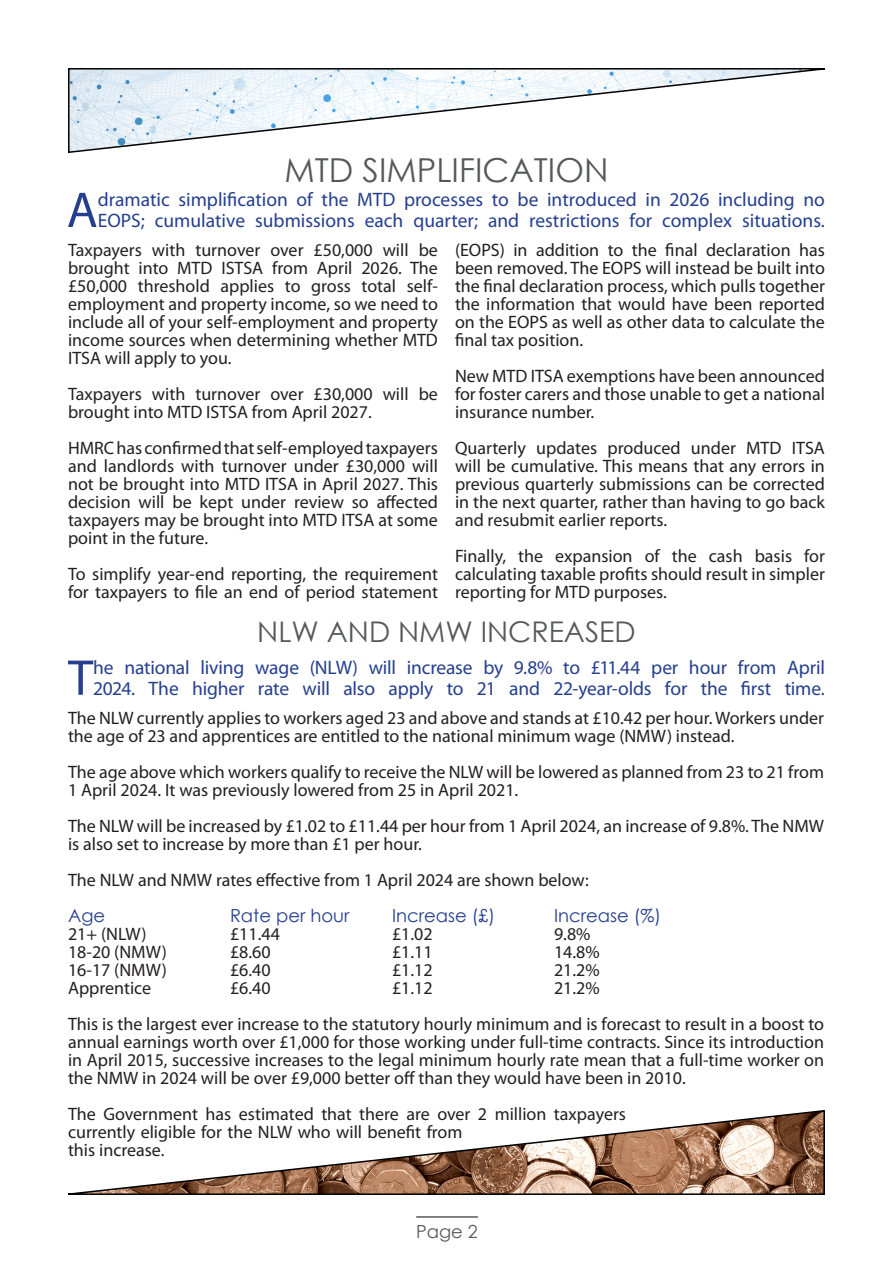
<style>
.page{position:relative;width:893px;height:1263px;background:#fff}
.page>*{position:absolute;margin:0;border:0;box-sizing:border-box;transform-origin:0 0}
.t1{font:50.7px "Myriad Pro";color:#253f8e}
.t2{font:33px "Century Gothic";color:#57585a}
.t3{font:28.5px "Century Gothic";color:#57585a}
.t4{font:19.5px/21px "Myriad Pro";color:#253f8e}
.t5{font:18px/18px "Myriad Pro";color:#231f20;text-align:justify}
.t6{font:18px "Century Gothic";color:#253f8e}
.t7{font:18px "Century Gothic";color:#57585a}
</style>
<div class="page">
<hr style="left:416px;top:1216px;width:62px;height:2px;background:#57585a">
<svg style="left:68px;top:68px;width:757px;height:85px"></svg>
<svg style="left:68px;top:1110px;width:757px;height:85px"></svg>
<p class="t2" style="left:285px;top:147px;width:325px">MTD SIMPLIFICATION</p>
<p class="t1" style="left:67px;top:179px;width:33px">A</p>
<p class="t4" style="left:98px;top:189px;width:729px">dramatic simplification of the MTD processes to be introduced in 2026 including no<br>EOPS; cumulative submissions each quarter; and restrictions for complex situations.</p>
<p class="t5" style="left:68px;top:241px;width:371px">Taxpayers with turnover over £50,000 will be brought into MTD ISTSA from April 2026. The £50,000 threshold applies to gross total self&shy;employment and property income, so we need to include all of your self-employment and property income sources when determining whether MTD ITSA will apply to you.</p>
<p class="t5" style="left:68px;top:385px;width:371px">Taxpayers with turnover over £30,000 will be brought into MTD ISTSA from April 2027.</p>
<p class="t5" style="left:68px;top:439px;width:371px">HMRC has confirmed that self-employed taxpayers and landlords with turnover under £30,000 will not be brought into MTD ITSA in April 2027. This decision will be kept under review so affected taxpayers may be brought into MTD ITSA at some point in the future.</p>
<p class="t5" style="left:68px;top:565px;width:371px">To simplify year-end reporting, the requirement for taxpayers to file an end of period statement</p>
<p class="t5" style="left:455px;top:241px;width:371px">(EOPS) in addition to the final declaration has been removed. The EOPS will instead be built into the final declaration process, which pulls together the information that would have been reported on the EOPS as well as other data to calculate the final tax position.</p>
<p class="t5" style="left:455px;top:367px;width:371px">New MTD ITSA exemptions have been announced for foster carers and those unable to get a national insurance number.</p>
<p class="t5" style="left:455px;top:439px;width:371px">Quarterly updates produced under MTD ITSA will be cumulative. This means that any errors in previous quarterly submissions can be corrected in the next quarter, rather than having to go back and resubmit earlier reports.</p>
<p class="t5" style="left:455px;top:547px;width:371px">Finally, the expansion of the cash basis for calculating taxable profits should result in simpler reporting for MTD purposes.</p>
<p class="t3" style="left:257px;top:612px;width:380px">NLW AND NMW INCREASED</p>
<p class="t1" style="left:68px;top:646px;width:27px">T</p>
<p class="t4" style="left:93px;top:656px;width:733px">he national living wage (NLW) will increase by 9.8% to £11.44 per hour from April<br>2024. The higher rate will also apply to 21 and 22-year-olds for the first time.</p>
<p class="t5" style="left:68px;top:708px;width:758px">The NLW currently applies to workers aged 23 and above and stands at £10.42 per hour. Workers under the age of 23 and apprentices are entitled to the national minimum wage (NMW) instead.</p>
<p class="t5" style="left:68px;top:762px;width:758px">The age above which workers qualify to receive the NLW will be lowered as planned from 23 to 21 from<br>1 April 2024. It was previously lowered from 25 in April 2021.</p>
<p class="t5" style="left:68px;top:816px;width:758px">The NLW will be increased by £1.02 to £11.44 per hour from 1 April 2024, an increase of 9.8%. The NMW is also set to increase by more than £1 per hour.</p>
<p class="t5" style="left:68px;top:870px;width:522px">The NLW and NMW rates effective from 1 April 2024 are shown below:</p>
<p class="t6" style="left:68px;top:902px;width:39px">Age</p>
<p class="t6" style="left:230px;top:902px;width:121px">Rate per hour</p>
<p class="t6" style="left:392px;top:902px;width:105px">Increase (£)</p>
<p class="t6" style="left:554px;top:902px;width:109px">Increase (%)</p>
<p class="t5" style="left:68px;top:924px;width:80px">21+ (NLW)</p>
<p class="t5" style="left:230px;top:924px;width:51px">£11.44</p>
<p class="t5" style="left:392px;top:924px;width:42px">£1.02</p>
<p class="t5" style="left:554px;top:924px;width:38px">9.8%</p>
<p class="t5" style="left:68px;top:942px;width:101px">18-20 (NMW)</p>
<p class="t5" style="left:230px;top:942px;width:42px">£8.60</p>
<p class="t5" style="left:392px;top:942px;width:42px">£1.11</p>
<p class="t5" style="left:554px;top:942px;width:47px">14.8%</p>
<p class="t5" style="left:68px;top:960px;width:101px">16-17 (NMW)</p>
<p class="t5" style="left:230px;top:960px;width:42px">£6.40</p>
<p class="t5" style="left:392px;top:960px;width:42px">£1.12</p>
<p class="t5" style="left:554px;top:960px;width:47px">21.2%</p>
<p class="t5" style="left:68px;top:978px;width:85px">Apprentice</p>
<p class="t5" style="left:230px;top:978px;width:42px">£6.40</p>
<p class="t5" style="left:392px;top:978px;width:42px">£1.12</p>
<p class="t5" style="left:554px;top:978px;width:47px">21.2%</p>
<p class="t5" style="left:68px;top:1014px;width:758px">This is the largest ever increase to the statutory hourly minimum and is forecast to result in a boost to annual earnings worth over £1,000 for those working under full-time contracts. Since its introduction in April 2015, successive increases to the legal minimum hourly rate mean that a full-time worker on the NMW in 2024 will be over £9,000 better off than they would have been in 2010.</p>
<p class="t5" style="left:68px;top:1104px;width:559px;text-align:left">The Government has estimated that there are over 2 million taxpayers currently eligible for the NLW who will benefit from<br>this increase.</p>
<p class="t7" style="left:416px;top:1218px;width:63px">Page 2</p>
</div>
